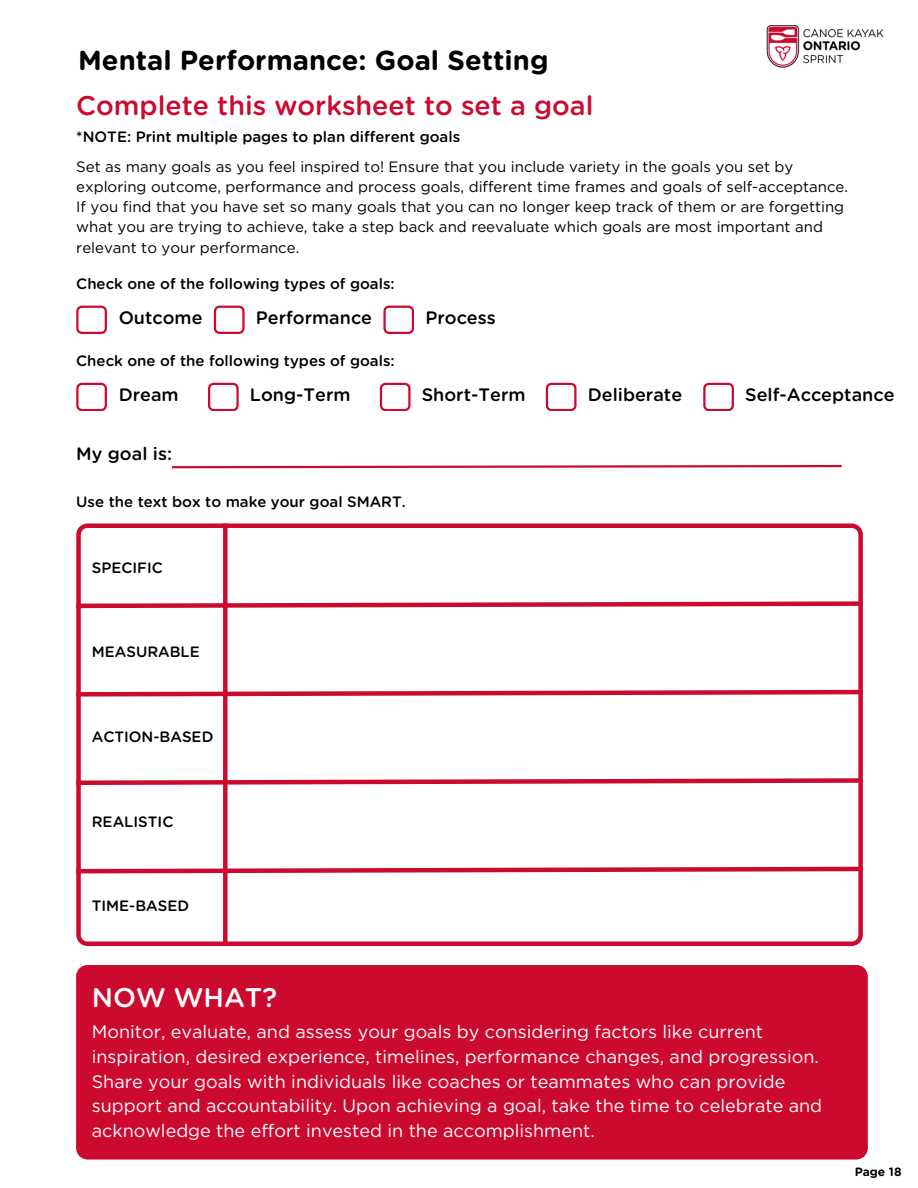
<style>
.page{position:relative;width:918px;height:1188px;background:#fff}
.page>*{position:absolute;margin:0;border:0;box-sizing:border-box;transform-origin:0 0}
.t1{font:700 27.45px "Gotham Rounded";color:#000}
.t2{font:500 27px "Gotham Rounded";color:#cc092f}
.t3{font:500 27px "Gotham Rounded";color:#fff}
.t4{font:18px/24.8px "Gotham";color:#fff}
.t5{font:500 18px "Gotham Rounded";color:#000}
.t6{font:15px/20.2px "Gotham";color:#000}
.t7{font:500 15px "Gotham Rounded";color:#000}
.t8{font:700 12px "Gotham Rounded";color:#000}
</style>
<div class="page">
<svg style="left:76px;top:306px;width:31px;height:28px"></svg>
<svg style="left:214px;top:306px;width:31px;height:28px"></svg>
<svg style="left:214px;top:306px;width:30px;height:28px"></svg>
<svg style="left:383px;top:306px;width:31px;height:28px"></svg>
<svg style="left:76px;top:383px;width:31px;height:28px"></svg>
<svg style="left:208px;top:383px;width:31px;height:28px"></svg>
<svg style="left:208px;top:383px;width:30px;height:28px"></svg>
<svg style="left:380px;top:383px;width:31px;height:28px"></svg>
<svg style="left:380px;top:383px;width:30px;height:28px"></svg>
<svg style="left:546px;top:383px;width:30px;height:28px"></svg>
<div style="left:76px;top:965px;width:791px;height:194px;background:#cc092f"></div>
<svg style="left:76px;top:523px;width:787px;height:423px"></svg>
<div style="left:223px;top:523px;width:5px;height:421px;background:#cc092f"></div>
<svg style="left:76px;top:599px;width:787px;height:11px"></svg>
<svg style="left:76px;top:688px;width:787px;height:11px"></svg>
<svg style="left:76px;top:776px;width:787px;height:11px"></svg>
<svg style="left:76px;top:864px;width:787px;height:12px"></svg>
<svg style="left:172px;top:465px;width:670px;height:4px"></svg>
<img style="left:766px;top:25px;width:118px;height:43px">
<svg style="left:703px;top:383px;width:31px;height:28px"></svg>
<h1 class="t1" style="left:78px;top:48px;width:472px">Mental Performance: Goal Setting</h1>
<h2 class="t2" style="left:76px;top:93px;width:519px">Complete this worksheet to set a goal</h2>
<p class="t7" style="left:76px;top:130px;width:385px">*NOTE: Print multiple pages to plan different goals</p>
<p class="t6" style="left:76px;top:156px;width:773px">Set as many goals as you feel inspired to! Ensure that you include variety in the goals you set by exploring outcome, performance and process goals, different time frames and goals of self-acceptance.<br>If you find that you have set so many goals that you can no longer keep track of them or are forgetting what you are trying to achieve, take a step back and reevaluate which goals are most important and relevant to your performance.</p>
<p class="t7" style="left:76px;top:277px;width:320px">Check one of the following types of goals:</p>
<p class="t5" style="left:119px;top:310px;width:85px">Outcome</p>
<p class="t5" style="left:256px;top:310px;width:118px">Performance</p>
<p class="t5" style="left:425px;top:310px;width:72px">Process</p>
<p class="t7" style="left:76px;top:354px;width:320px">Check one of the following types of goals:</p>
<p class="t5" style="left:119px;top:387px;width:62px">Dream</p>
<p class="t5" style="left:250px;top:387px;width:102px">Long-Term</p>
<p class="t5" style="left:422px;top:387px;width:105px">Short-Term</p>
<p class="t5" style="left:76px;top:446px;width:97px">My goal is:</p>
<p class="t7" style="left:76px;top:495px;width:331px">Use the text box to make your goal SMART.</p>
<p class="t7" style="left:92px;top:561px;width:73px">SPECIFIC</p>
<p class="t7" style="left:92px;top:645px;width:110px">MEASURABLE</p>
<p class="t7" style="left:92px;top:730px;width:123px">ACTION-BASED</p>
<p class="t7" style="left:92px;top:815px;width:83px">REALISTIC</p>
<p class="t7" style="left:92px;top:899px;width:99px">TIME-BASED</p>
<p class="t5" style="left:588px;top:387px;width:96px">Deliberate</p>
<p class="t5" style="left:745px;top:387px;width:151px">Self-Acceptance</p>
<h2 class="t3" style="left:92px;top:985px;width:187px">NOW WHAT?</h2>
<p class="t4" style="left:92px;top:1019px;width:732px">Monitor, evaluate, and assess your goals by considering factors like current inspiration, desired experience, timelines, performance changes, and progression.<br>Share your goals with individuals like coaches or teammates who can provide support and accountability. Upon achieving a goal, take the time to celebrate and acknowledge the effort invested in the accomplishment.</p>
<p class="t8" style="left:855px;top:1166px;width:48px">Page 18</p>
</div>
